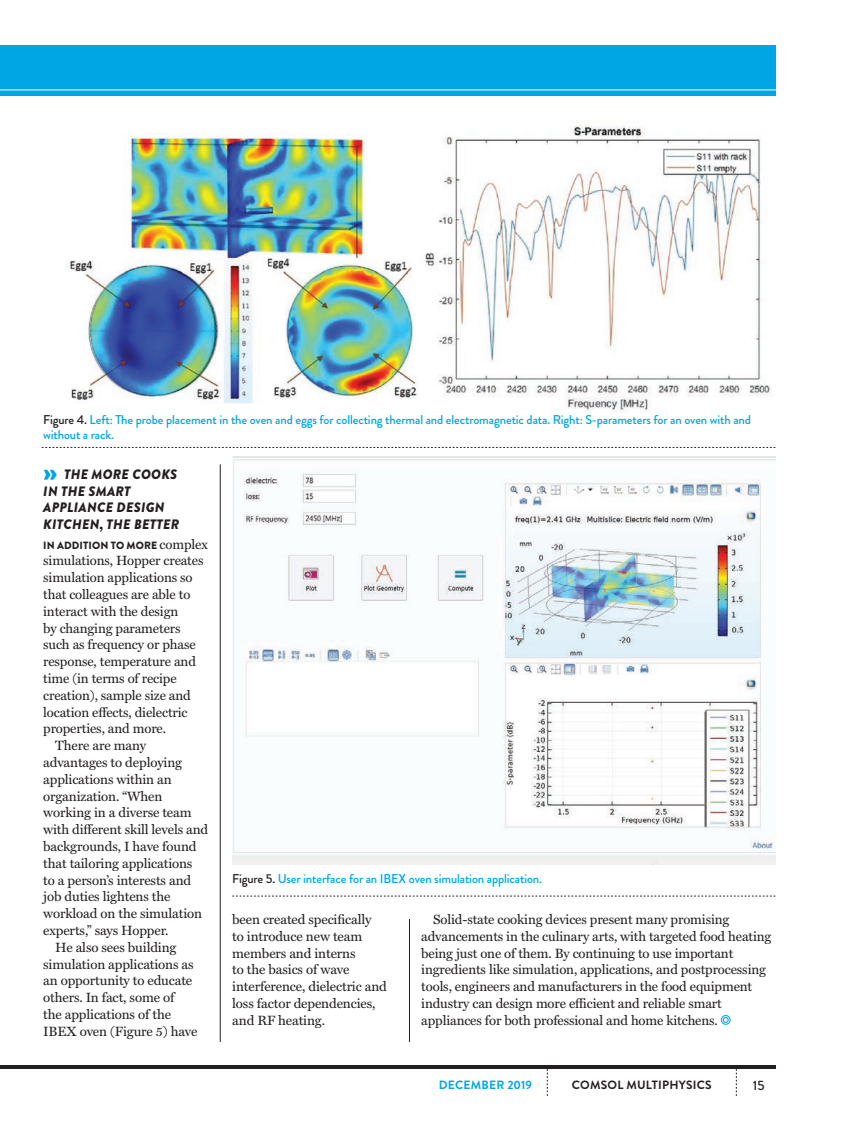
<style>
.page{position:relative;width:851px;height:1134px;background:#fff}
.page>*{position:absolute;margin:0;border:0;box-sizing:border-box;transform-origin:0 0}
.t1{font:italic 900 13.65px/16.5px "Brandon Grotesque";letter-spacing:.02em;color:#231f20}
.Body_Text{font:13.5px/16.8px "Miller Text";letter-spacing:-.01em;color:#231f20}
.First_Paragraph_Body{font:13.5px/16.8px "Miller Text";letter-spacing:-.01em;color:#231f20}
.t2{font:500 13.5px "Brandon Grotesque";color:#231f20}
.Figure_Style{font:500 12.75px/15.3px "Brandon Grotesque";letter-spacing:-.01em;color:#00a6e4}
.t3{font:700 12px "Brandon Grotesque";letter-spacing:.02em;color:#231f20}
.t4{font:700 12px "Brandon Grotesque";letter-spacing:.02em;color:#00a6e4}
.First_Paragraph_Body-2{font:900 10.5px "Brandon Grotesque";letter-spacing:.01em;color:#231f20}
.s1{color:#231f20}
.s2{font-style:normal;font-size:28.5px;color:#00a6e4}
.s3{font-family:"Miller Text";font-weight:400;font-size:13.5px}
</style>
<div class="page">
<div style="left:0;top:45px;width:775px;height:51px;background:#00a6e4"></div>
<hr style="left:0;top:90px;width:785px;height:1px;background:#fff">
<svg style="left:736px;top:1069px;width:1px;height:27px"></svg>
<svg style="left:547px;top:1069px;width:1px;height:27px"></svg>
<hr style="left:0;top:1065px;width:775px;height:4px;background:#231f20">
<img style="left:66px;top:133px;width:352px;height:270px">
<img style="left:425px;top:126px;width:347px;height:286px">
<img style="left:232px;top:457px;width:543px;height:407px">
<svg style="left:42px;top:447px;width:733px;height:1px"></svg>
<svg style="left:232px;top:896px;width:543px;height:1px"></svg>
<div style="left:720px;top:1015px;width:10px;height:10px;border:1px solid #00a6e4;border-radius:50%"></div>
<svg style="left:722px;top:1017px;width:6px;height:6px"></svg>
<hr style="left:220px;top:464px;width:1px;height:578px;background:#231f20">
<hr style="left:409px;top:919px;width:1px;height:123px;background:#231f20">
<p class="Figure_Style" style="left:43px;top:412px;width:709px"><span class="s1">Figure 4.</span> Left: The probe placement in the oven and eggs for collecting thermal and electromagnetic data. Right: S-parameters for an oven with and without a rack.</p>
<p class="t1" style="left:43px;top:466px;width:137px"><span class="s2">»</span> THE MORE COOKS<br>IN THE SMART<br>APPLIANCE DESIGN<br>KITCHEN, THE BETTER</p>
<p class="First_Paragraph_Body-2" style="left:43px;top:538px;width:166px">IN ADDITION TO MORE <span class="s3">complex</span></p>
<p class="First_Paragraph_Body" style="left:43px;top:553px;width:162px">simulations, Hopper creates simulation applications so that colleagues are able to interact with the design<br>by changing parameters such as frequency or phase response, temperature and time (in terms of recipe creation), sample size and location effects, dielectric properties, and more.</p>
<p class="Body_Text" style="left:43px;top:738px;width:166px;text-indent:12px">There are many advantages to deploying applications within an organization. “When working in a diverse team with different skill levels and backgrounds, I have found that tailoring applications<br>to a person’s interests and job duties lightens the workload on the simulation experts,” says Hopper.</p>
<p class="Body_Text" style="left:43px;top:939px;width:156px;text-indent:12px">He also sees building simulation applications as an opportunity to educate others. In fact, some of<br>the applications of the<br>IBEX oven (Figure 5) have</p>
<p class="Figure_Style" style="left:232px;top:871px;width:311px"><span class="s1">Figure 5.</span> User interface for an IBEX oven simulation application.</p>
<p class="Body_Text" style="left:232px;top:911px;width:156px">been created specifically<br>to introduce new team members and interns<br>to the basics of wave interference, dielectric and loss factor dependencies, and RF heating.</p>
<p class="Body_Text" style="left:421px;top:911px;width:351px;text-indent:12px">Solid-state cooking devices present many promising advancements in the culinary arts, with targeted food heating being just one of them. By continuing to use important ingredients like simulation, applications, and postprocessing tools, engineers and manufacturers in the food equipment industry can design more efficient and reliable smart appliances for both professional and home kitchens.</p>
<p class="t4" style="left:439px;top:1077px;width:95px">DECEMBER 2019</p>
<p class="t3" style="left:571px;top:1077px;width:141px">COMSOL MULTIPHYSICS</p>
<p class="t2" style="left:753px;top:1076px;width:13px">15</p>
</div>
